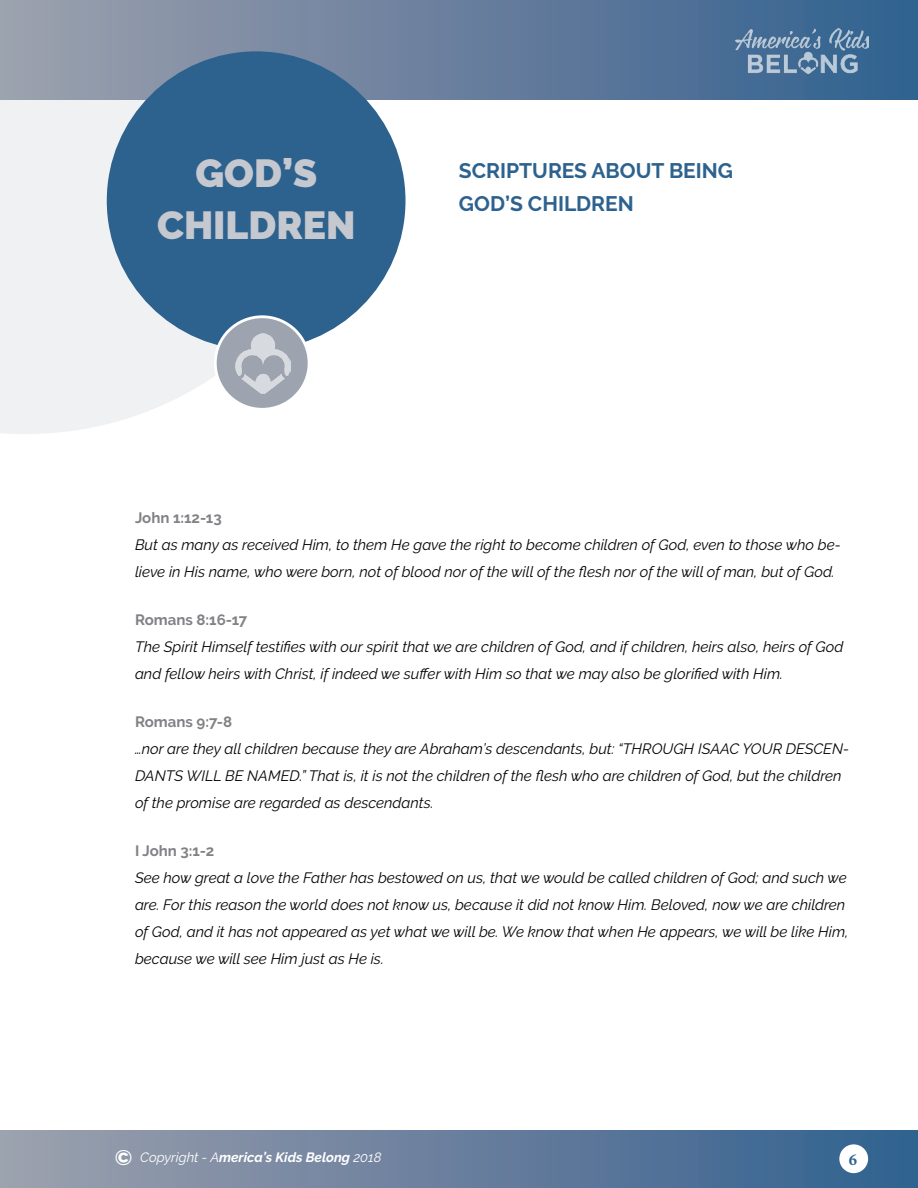
<style>
.page{position:relative;width:918px;height:1188px;background:#fff}
.page>*{position:absolute;margin:0;border:0;box-sizing:border-box;transform-origin:0 0}
.t1{font:900 39px "Raleway";color:#c5c8ce}
.t2{font:700 21px "Raleway";color:#2d628f}
.t3{font:700 16.5px "Minion Pro";color:#2e628f}
.t4{font:italic 15px/27px "Raleway";color:#040503}
.SubHead_Gray{font:700 15px "Raleway";color:#808285}
.t5{font:italic 700 13.5px "Raleway";color:#fff}
.s1{font-style:normal;font-size:21px}
.s2{font-weight:400}
</style>
<div class="page">
<svg style="left:0;top:100px;width:355px;height:334px;fill:#f0f1f2"></svg>
<div style="left:0;top:0;width:918px;height:100px;background:linear-gradient(to right,#9ea0ad,#32608f)"></div>
<div style="left:107px;top:51px;width:299px;height:299px;background:#2d628f;border-radius:50%"></div>
<div style="left:0;top:1131px;width:918px;height:57px;background:linear-gradient(to right,#9ea0ad,#32608f)"></div>
<div style="left:839px;top:1144px;width:29px;height:29px;background:#fff;border-radius:50%"></div>
<img style="left:736px;top:29px;width:132px;height:45px">
<div style="left:214px;top:315px;width:96px;height:96px;border:6px solid #fff;border-radius:50%"></div>
<div style="left:217px;top:318px;width:91px;height:90px;background:#9da4af;border-radius:50%"></div>
<img style="left:236px;top:334px;width:54px;height:59px">
<p class="t1" style="left:195px;top:150px;width:123px">GOD’S</p>
<p class="t1" style="left:157px;top:203px;width:200px">CHILDREN</p>
<p class="t2" style="left:459px;top:159px;width:276px">SCRIPTURES ABOUT BEING</p>
<p class="t2" style="left:459px;top:192px;width:176px">GOD’S CHILDREN</p>
<p class="SubHead_Gray" style="left:135px;top:509px;width:88px">John 1:12-13</p>
<p class="t4" style="left:135px;top:531px;width:707px">But as many as received Him, to them He gave the right to become children of God, even to those who be&shy;lieve in His name, who were born, not of blood nor of the will of the flesh nor of the will of man, but of God.</p>
<p class="SubHead_Gray" style="left:135px;top:611px;width:114px">Romans 8:16-17</p>
<p class="t4" style="left:135px;top:633px;width:710px">The Spirit Himself testifies with our spirit that we are children of God, and if children, heirs also, heirs of God and fellow heirs with Christ, if indeed we suffer with Him so that we may also be glorified with Him.</p>
<p class="SubHead_Gray" style="left:135px;top:713px;width:99px">Romans 9:7-8</p>
<p class="t4" style="left:135px;top:735px;width:716px">…nor are they all children because they are Abraham’s descendants, but: “THROUGH ISAAC YOUR DESCEN-<br>DANTS WILL BE NAMED.” That is, it is not the children of the flesh who are children of God, but the children</p>
<p class="t4" style="left:135px;top:789px;width:300px">of the promise are regarded as descendants.</p>
<p class="SubHead_Gray" style="left:135px;top:842px;width:81px">I John 3:1-2</p>
<p class="t4" style="left:135px;top:864px;width:715px">See how great a love the Father has bestowed on us, that we would be called children of God; and such we are. For this reason the world does not know us, because it did not know Him. Beloved, now we are children of God, and it has not appeared as yet what we will be. We know that when He appears, we will be like Him, because we will see Him just as He is.</p>
<p class="t5" style="left:115px;top:1150px;width:268px"><span class="s1">©</span> <span class="s2">Copyright - A</span>merica’s Kids Belong <span class="s2">2018</span></p>
<p class="t3" style="left:849px;top:1148px;width:10px">6</p>
</div>
